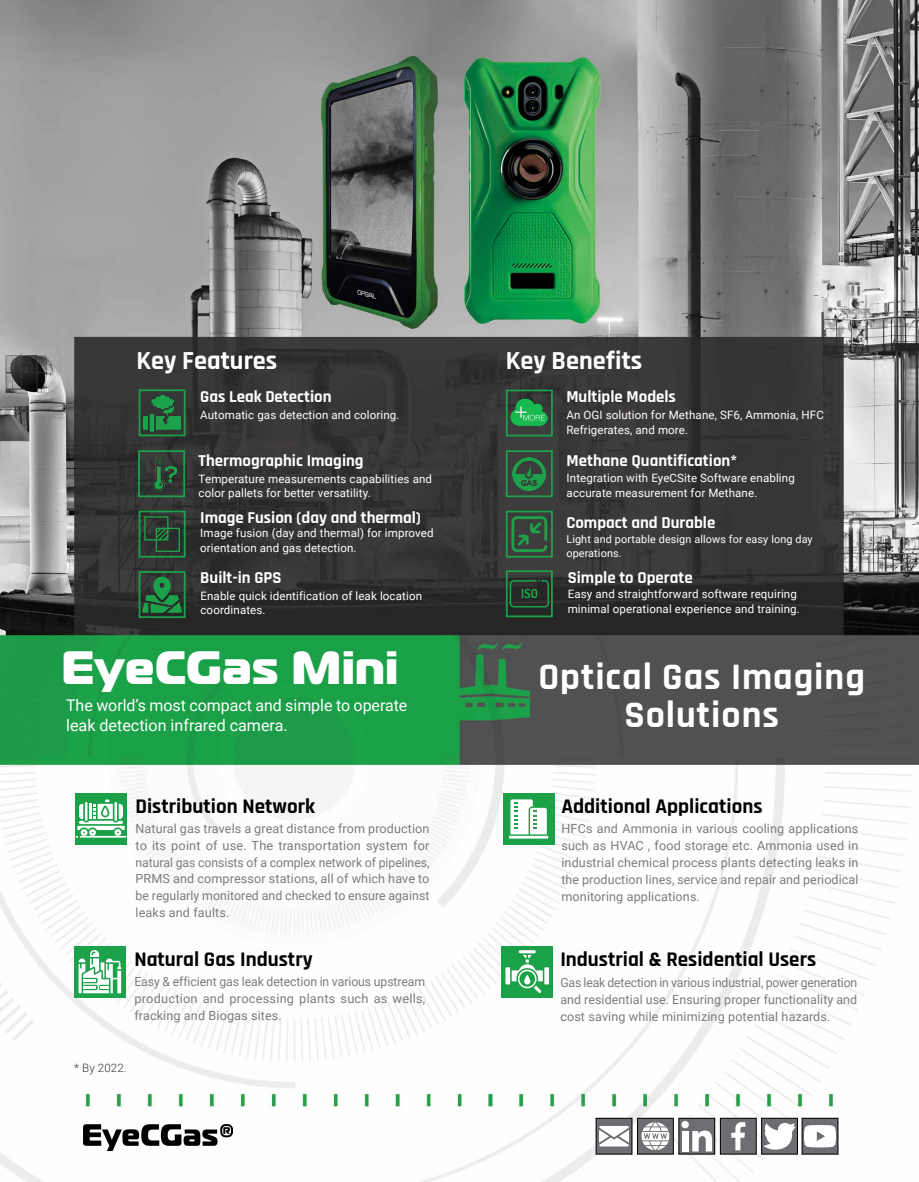
<style>
.page{position:relative;width:919px;height:1182px;background:#fff}
.page>*{position:absolute;margin:0;border:0;box-sizing:border-box;transform-origin:0 0}
.t1{font:46.55px "Magistral Black C";letter-spacing:.025em;color:#fff}
.t2{font:700 37.8px/38.5px "Rajdhani";letter-spacing:.025em;color:#fff;text-align:center}
.t3{font:700 26.25px "Rajdhani";color:#fff}
.t4{font:700 21px "Rajdhani";color:#000}
.t5{font:700 16.8px "Rajdhani";color:#fff}
.t6{font:16.1px/19.3px "Roboto";letter-spacing:-.005em;color:#fff}
.t7{font:12.6px/16.8px "Roboto";letter-spacing:.01em;color:#7c7c7c;text-align:justify}
.t8{font:11.55px/14.7px "Roboto";letter-spacing:.01em;color:#fff}
.t9{font:300 11.55px "Roboto";letter-spacing:.01em;color:#353534}
.t10{font:10.85px/14.7px "Roboto";letter-spacing:.01em;color:#fff}
</style>
<div class="page">
<img style="left:0;top:0;width:919px;height:1181px">
<div style="left:596px;top:1118px;width:36px;height:35px;background:#6d6e71"></div>
<svg style="left:599px;top:1126px;width:30px;height:20px"></svg>
<div style="left:596px;top:1117px;width:36px;height:37px;border:1px solid #000"></div>
<div style="left:637px;top:1118px;width:36px;height:35px;background:#6d6e71"></div>
<svg style="left:641px;top:1122px;width:28px;height:27px"></svg>
<div style="left:637px;top:1117px;width:36px;height:37px;border:1px solid #000"></div>
<div style="left:679px;top:1118px;width:36px;height:35px;background:#6d6e71"></div>
<svg style="left:692px;top:1130px;width:20px;height:21px"></svg>
<div style="left:682px;top:1130px;width:6px;height:21px;background:#fff"></div>
<svg style="left:681px;top:1120px;width:8px;height:8px"></svg>
<div style="left:678px;top:1117px;width:37px;height:37px;border:1px solid #000"></div>
<div style="left:720px;top:1118px;width:36px;height:35px;background:#6d6e71"></div>
<svg style="left:731px;top:1122px;width:14px;height:28px"></svg>
<div style="left:720px;top:1117px;width:36px;height:37px;border:1px solid #000"></div>
<div style="left:761px;top:1118px;width:36px;height:35px;background:#6d6e71"></div>
<svg style="left:763px;top:1123px;width:32px;height:26px"></svg>
<div style="left:761px;top:1117px;width:36px;height:37px;border:1px solid #000"></div>
<div style="left:802px;top:1118px;width:36px;height:35px;background:#6d6e71"></div>
<svg style="left:804px;top:1125px;width:32px;height:22px"></svg>
<div style="left:802px;top:1117px;width:36px;height:37px;border:1px solid #000"></div>
<img style="left:144px;top:394px;width:36px;height:37px">
<div style="left:139px;top:389px;width:47px;height:47px;border:2px solid #1ba24a"></div>
<svg style="left:510px;top:580px;width:39px;height:27px"></svg>
<div style="left:506px;top:570px;width:47px;height:47px;border:2px solid #1ba24a"></div>
<svg style="left:144px;top:516px;width:36px;height:36px"></svg>
<div style="left:139px;top:510px;width:47px;height:47px;border:2px solid #1ba24a"></div>
<img style="left:513px;top:457px;width:33px;height:33px">
<div style="left:506px;top:450px;width:47px;height:47px;border:2px solid #1ba24a"></div>
<svg style="left:511px;top:516px;width:36px;height:36px"></svg>
<div style="left:506px;top:510px;width:47px;height:47px;border:2px solid #1ba24a"></div>
<img style="left:511px;top:392px;width:37px;height:37px">
<div style="left:506px;top:389px;width:47px;height:47px;border:2px solid #1ba24a"></div>
<img style="left:142px;top:574px;width:41px;height:41px">
<div style="left:139px;top:571px;width:47px;height:47px;border:2px solid #1ba24a"></div>
<img style="left:141px;top:453px;width:41px;height:41px">
<div style="left:138px;top:450px;width:47px;height:47px;border:2px solid #1ba24a"></div>
<svg style="left:74px;top:945px;width:51px;height:52px"></svg>
<svg style="left:79px;top:949px;width:42px;height:44px"></svg>
<div style="left:501px;top:945px;width:52px;height:52px;background:#1ba249"></div>
<div style="left:505px;top:967px;width:5px;height:17px;background:#fff"></div>
<hr style="left:519px;top:950px;width:17px;height:3px;background:#fff;border-radius:2px">
<div style="left:544px;top:967px;width:5px;height:17px;background:#fff"></div>
<svg style="left:512px;top:954px;width:31px;height:38px"></svg>
<div style="left:75px;top:792px;width:52px;height:52px;background:#1ba249"></div>
<hr style="left:80px;top:835px;width:46px;height:2px;background:#fff">
<svg style="left:76px;top:799px;width:49px;height:38px"></svg>
<div style="left:503px;top:793px;width:51px;height:51px;background:#1ba249"></div>
<svg style="left:509px;top:799px;width:40px;height:40px"></svg>
<img style="left:83px;top:1124px;width:149px;height:25px">
<h3 class="t3" style="left:136px;top:344px;width:142px">Key Features</h3>
<h3 class="t3" style="left:506px;top:344px;width:138px">Key Benefits</h3>
<h3 class="t5" style="left:200px;top:386px;width:133px">Gas Leak Detection</h3>
<p class="t8" style="left:200px;top:407px;width:201px">Automatic gas detection and coloring.</p>
<h3 class="t5" style="left:566px;top:386px;width:111px">Multiple Models</h3>
<p class="t8" style="left:566px;top:407px;width:259px">An OGI solution for Methane, SF6, Ammonia, HFC<br>Refrigerates, and more.</p>
<h3 class="t5" style="left:566px;top:450px;width:172px">Methane Quantification*</h3>
<p class="t8" style="left:566px;top:470px;width:230px">Integration with EyeCSite Software enabling accurate measurement for Methane.</p>
<h3 class="t5" style="left:566px;top:512px;width:151px">Compact and Durable</h3>
<p class="t10" style="left:566px;top:531px;width:248px">Light and portable design allows for easy long day operations.</p>
<h3 class="t5" style="left:199px;top:450px;width:166px">Thermographic Imaging</h3>
<p class="t8" style="left:199px;top:471px;width:235px">Temperature measurements capabilities and color pallets for better versatility.</p>
<p class="t8" style="left:200px;top:525px;width:235px">Image fusion (day and thermal) for improved orientation and gas detection.</p>
<h3 class="t5" style="left:200px;top:507px;width:222px">Image Fusion (day and thermal)</h3>
<h3 class="t5" style="left:200px;top:567px;width:83px">Built-in GPS</h3>
<p class="t8" style="left:200px;top:587px;width:223px">Enable quick identification of leak location coordinates.</p>
<h1 class="t1" style="left:62px;top:637px;width:338px">EyeCGas Mini</h1>
<p class="t6" style="left:66px;top:695px;width:343px">The world’s most compact and simple to operate leak detection infrared camera.</p>
<h3 class="t4" style="left:135px;top:792px;width:181px">Distribution Network</h3>
<p class="t7" style="left:135px;top:819px;width:295px">Natural gas travels a great distance from production to its point of use. The transportation system for natural gas consists of a complex network of pipelines, PRMS and compressor stations, all of which have to be regularly monitored and checked to ensure against leaks and faults.</p>
<h3 class="t5" style="left:568px;top:567px;width:126px">Simple to Operate</h3>
<p class="t8" style="left:568px;top:586px;width:234px">Easy and straightforward software requiring minimal operational experience and training.</p>
<h2 class="t2" style="left:538px;top:658px;width:328px">Optical Gas Imaging<br>Solutions</h2>
<h3 class="t4" style="left:561px;top:793px;width:203px">Additional Applications</h3>
<p class="t7" style="left:561px;top:820px;width:298px">HFCs and Ammonia in various cooling applications such as HVAC , food storage etc. Ammonia used in industrial chemical process plants detecting leaks in the production lines, service and repair and periodical monitoring applications.</p>
<h3 class="t4" style="left:134px;top:945px;width:180px">Natural Gas Industry</h3>
<h3 class="t4" style="left:560px;top:945px;width:257px">Industrial &amp; Residential Users</h3>
<p class="t7" style="left:134px;top:972px;width:292px">Easy &amp; efficient gas leak detection in various upstream production and processing plants such as wells, fracking and Biogas sites.</p>
<p class="t9" style="left:74px;top:1059px;width:54px">* By 2022.</p>
<p class="t7" style="left:560px;top:973px;width:298px">Gas leak detection in various industrial, power generation and residential use. Ensuring proper functionality and cost saving while minimizing potential hazards.</p>
</div>
